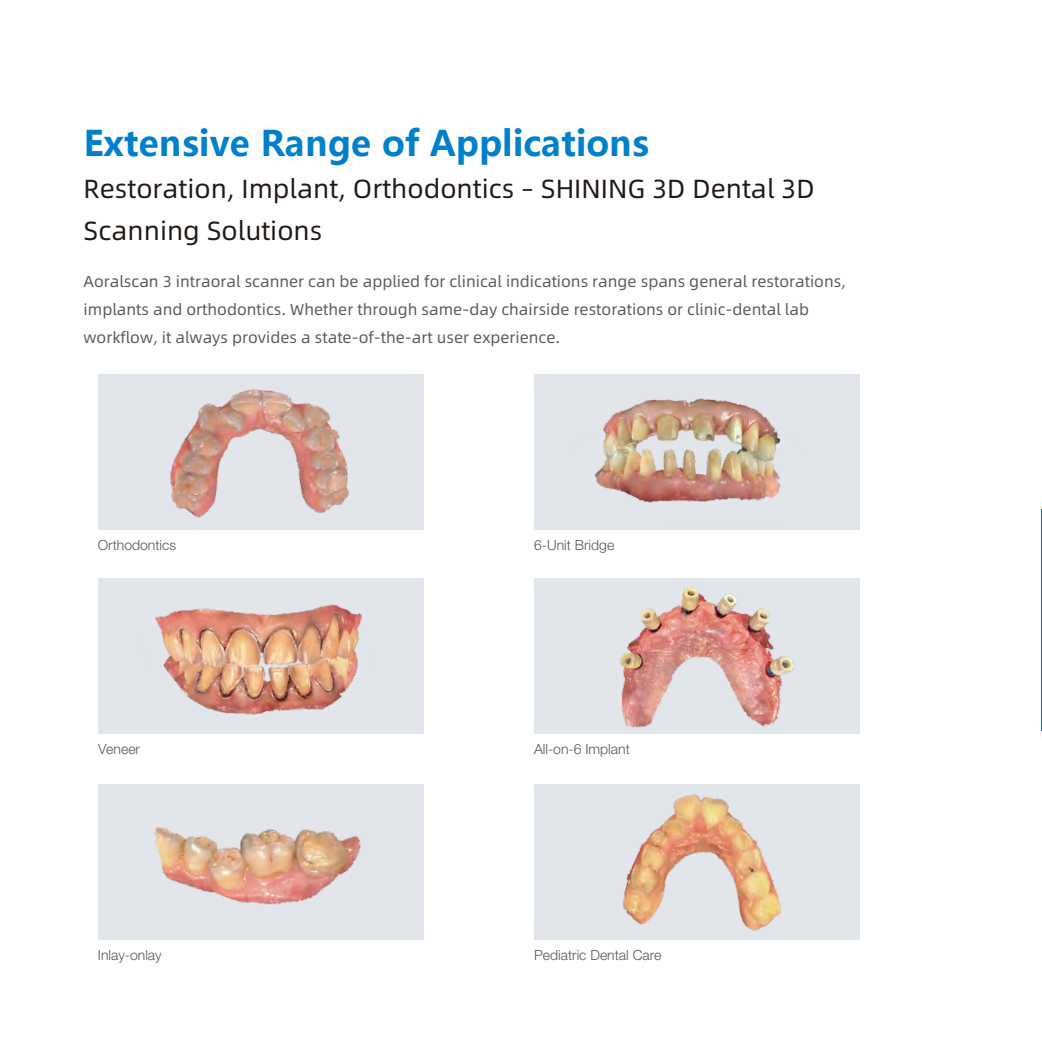
<style>
.page{position:relative;width:1042px;height:1042px;background:#fff}
.page>*{position:absolute;margin:0;border:0;box-sizing:border-box;transform-origin:0 0}
.t1{font:700 35px "Microsoft Ya Hei";color:#0080cb}
.t2{font:26.25px/42px "Alibaba Pu Hui Ti R";color:#221815}
.t3{font:15.75px/28px "Alibaba Pu Hui Ti R";color:#595757}
.t4{font:300 14px "Helvetica Neue LT Pro";color:#595757}
</style>
<div class="page">
<div style="left:98px;top:784px;width:326px;height:156px;background:#e2e6eb"></div>
<div style="left:534px;top:578px;width:326px;height:155px;background:#e2e6eb"></div>
<hr style="left:1041px;top:508px;width:1px;height:222px;background:#0080cb">
<img style="left:534px;top:784px;width:326px;height:156px">
<img style="left:154px;top:827px;width:207px;height:78px">
<img style="left:620px;top:587px;width:174px;height:141px">
<img style="left:98px;top:578px;width:326px;height:156px">
<img style="left:534px;top:374px;width:326px;height:156px">
<img style="left:98px;top:374px;width:326px;height:156px">
<h1 class="t1" style="left:84px;top:119px;width:567px">Extensive Range of Applications</h1>
<h2 class="t2" style="left:84px;top:166px;width:732px">Restoration, Implant, Orthodontics – SHINING 3D Dental 3D<br>Scanning Solutions</h2>
<p class="t3" style="left:84px;top:267px;width:764px">Aoralscan 3 intraoral scanner can be applied for clinical indications range spans general restorations, implants and orthodontics. Whether through same-day chairside restorations or clinic-dental lab workflow, it always provides a state-of-the-art user experience.</p>
<p class="t4" style="left:98px;top:537px;width:80px">Orthodontics</p>
<p class="t4" style="left:534px;top:537px;width:82px">6-Unit Bridge</p>
<p class="t4" style="left:98px;top:740px;width:44px">Veneer</p>
<p class="t4" style="left:534px;top:740px;width:97px">All-on-6 Implant</p>
<p class="t4" style="left:98px;top:946px;width:65px">Inlay-onlay</p>
<p class="t4" style="left:534px;top:946px;width:129px">Pediatric Dental Care</p>
</div>
